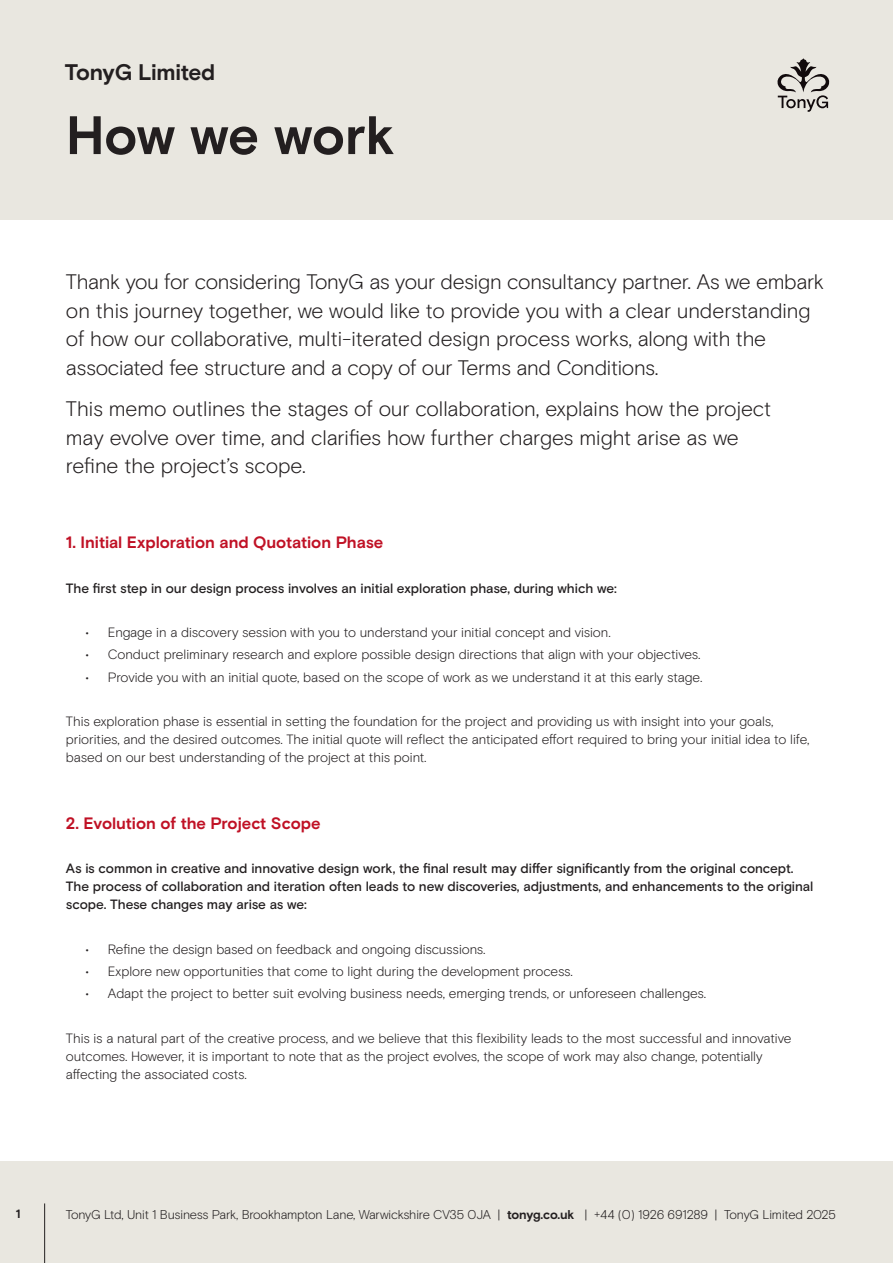
<style>
.page{position:relative;width:893px;height:1263px;background:#fff}
.page>*{position:absolute;margin:0;border:0;box-sizing:border-box;transform-origin:0 0}
.t1{font:700 54px "Basis Grotesque Pro";letter-spacing:-.01em;color:#231f20}
.t2{font:700 22.5px "Basis Grotesque Pro";letter-spacing:-.015em;color:#231f20}
.t3{font:300 21px/28.5px "Basis Grotesque Pro";letter-spacing:-.01em;color:#231f20}
.t4{font:700 16.5px "Basis Grotesque Pro";color:#c01125}
.t5{font:300 13.5px/18px "Basis Grotesque Pro";letter-spacing:-.005em;color:#231f20}
.t6{font:500 13.5px/18px "Basis Grotesque Pro";letter-spacing:-.005em;color:#231f20}
.t7{font:300 12.75px "Basis Grotesque Pro";letter-spacing:-.015em;color:#231f20}
.t8{font:700 12px "Basis Grotesque Pro";color:#231f20}
.s1{font-weight:700}
</style>
<div class="page">
<div style="left:0;top:1161px;width:893px;height:102px;background:#e9e7e0"></div>
<hr style="left:44px;top:1203px;width:1px;height:60px;background:#231f20">
<div style="left:0;top:0;width:893px;height:219px;background:#e9e7e0"></div>
<svg style="left:777px;top:58px;width:52px;height:54px"></svg>
<p class="t2" style="left:65px;top:59px;width:152px">TonyG Limited</p>
<p class="t1" style="left:66px;top:104px;width:330px">How we work</p>
<p class="t3" style="left:66px;top:268px;width:760px">Thank you for considering TonyG as your design consultancy partner. As we embark on this journey together, we would like to provide you with a clear understanding of how our collaborative, multi-iterated design process works, along with the associated fee structure and a copy of our Terms and Conditions.</p>
<p class="t3" style="left:66px;top:395px;width:707px">This memo outlines the stages of our collaboration, explains how the project may evolve over time, and clarifies how further charges might arise as we refine the project’s scope.</p>
<p class="t4" style="left:66px;top:533px;width:319px">1. Initial Exploration and Quotation Phase</p>
<p class="t6" style="left:66px;top:579px;width:552px">The first step in our design process involves an initial exploration phase, during which we:</p>
<p class="t5" style="left:85px;top:623px;width:527px">• Engage in a discovery session with you to understand your initial concept and vision.</p>
<p class="t5" style="left:85px;top:646px;width:617px">• Conduct preliminary research and explore possible design directions that align with your objectives.</p>
<p class="t5" style="left:85px;top:668px;width:618px">• Provide you with an initial quote, based on the scope of work as we understand it at this early stage.</p>
<p class="t5" style="left:66px;top:712px;width:745px">This exploration phase is essential in setting the foundation for the project and providing us with insight into your goals, priorities, and the desired outcomes. The initial quote will reflect the anticipated effort required to bring your initial idea to life, based on our best understanding of the project at this point.</p>
<p class="t4" style="left:66px;top:813px;width:256px">2. Evolution of the Project Scope</p>
<p class="t6" style="left:66px;top:860px;width:749px">As is common in creative and innovative design work, the final result may differ significantly from the original concept.<br>The process of collaboration and iteration often leads to new discoveries, adjustments, and enhancements to the original scope. These changes may arise as we:</p>
<p class="t5" style="left:85px;top:940px;width:402px">• Refine the design based on feedback and ongoing discussions.</p>
<p class="t5" style="left:85px;top:962px;width:489px">• Explore new opportunities that come to light during the development process.</p>
<p class="t5" style="left:85px;top:985px;width:622px">• Adapt the project to better suit evolving business needs, emerging trends, or unforeseen challenges.</p>
<p class="t5" style="left:66px;top:1029px;width:727px">This is a natural part of the creative process, and we believe that this flexibility leads to the most successful and innovative outcomes. However, it is important to note that as the project evolves, the scope of work may also change, potentially affecting the associated costs.</p>
<p class="t8" style="left:16px;top:1207px;width:6px">1</p>
<p class="t7" style="left:66px;top:1207px;width:771px">TonyG Ltd, Unit 1 Business Park, Brookhampton Lane, Warwickshire CV35 0JA | <span class="s1">tonyg.co.uk</span> | +44 (0) 1926 691289 | TonyG Limited 2025</p>
</div>
